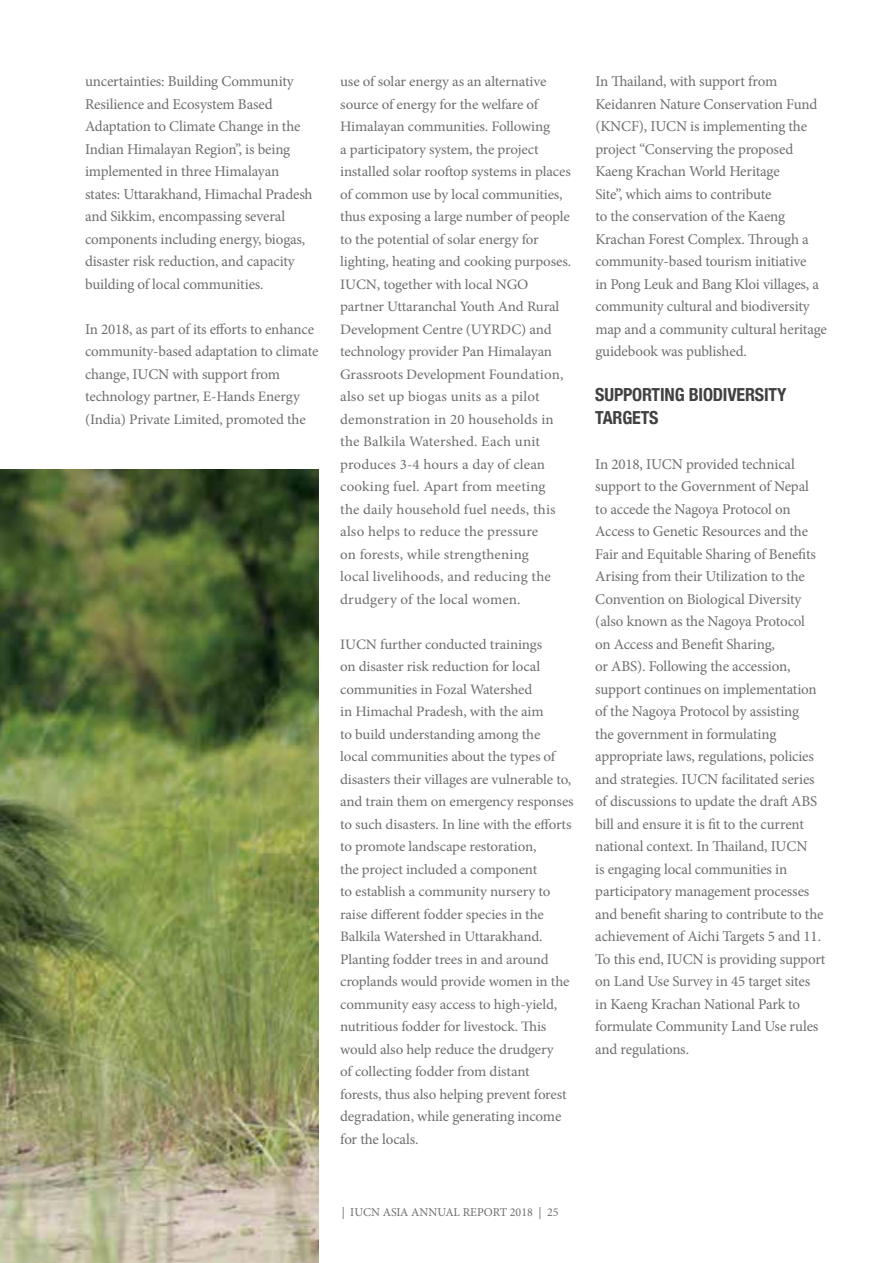
<style>
.page{position:relative;width:893px;height:1263px;background:#fff}
.page>*{position:absolute;margin:0;border:0;box-sizing:border-box;transform-origin:0 0}
.t1{font:700 condensed 18px/22.5px "Helvetica Neue";letter-spacing:-.01em;color:#414042}
.t2{font:15px/22.5px "Minion Pro";letter-spacing:-.01em;color:#6d6e71}
.t3{font:14.4px/22.5px "Minion Pro";letter-spacing:-.01em;color:#6d6e71;scale:1.04 1}
.t4{font:12px "Minion Pro";color:#6d6e71}
</style>
<div class="page">
<img style="left:0;top:470px;width:319px;height:793px">
<p class="t2" style="left:85px;top:70px;width:229px">uncertainties: Building Community Resilience and Ecosystem Based Adaptation to Climate Change in the Indian Himalayan Region”, is being implemented in three Himalayan states: Uttarakhand, Himachal Pradesh and Sikkim, encompassing several components including energy, biogas, disaster risk reduction, and capacity building of local communities.</p>
<p class="t2" style="left:85px;top:318px;width:235px">In 2018, as part of its efforts to enhance community-based adaptation to climate change, IUCN with support from</p>
<p class="t3" style="left:85px;top:386px;width:214px">technology partner, E-Hands Energy (India) Private Limited, promoted the</p>
<p class="t3" style="left:340px;top:71px;width:224px">use of solar energy as an alternative source of energy for the welfare of Himalayan communities. Following<br>a participatory system, the project installed solar rooftop systems in places of common use by local communities, thus exposing a large number of people to the potential of solar energy for lighting, heating and cooking purposes.<br>IUCN, together with local NGO partner Uttaranchal Youth And Rural Development Centre (UYRDC) and technology provider Pan Himalayan Grassroots Development Foundation, also set up biogas units as a pilot demonstration in 20 households in the Balkila Watershed. Each unit produces 3-4 hours a day of clean cooking fuel. Apart from meeting<br>the daily household fuel needs, this also helps to reduce the pressure<br>on forests, while strengthening<br>local livelihoods, and reducing the drudgery of the local women.</p>
<p class="t3" style="left:340px;top:633px;width:226px">IUCN further conducted trainings<br>on disaster risk reduction for local communities in Fozal Watershed<br>in Himachal Pradesh, with the aim<br>to build understanding among the<br>local communities about the types of disasters their villages are vulnerable to, and train them on emergency responses to such disasters. In line with the efforts to promote landscape restoration,<br>the project included a component<br>to establish a community nursery to raise different fodder species in the Balkila Watershed in Uttarakhand.<br>Planting fodder trees in and around croplands would provide women in the community easy access to high-yield, nutritious fodder for livestock. This would also help reduce the drudgery<br>of collecting fodder from distant forests, thus also helping prevent forest</p>
<p class="t2" style="left:340px;top:1105px;width:223px">degradation, while generating income for the locals.</p>
<p class="t2" style="left:595px;top:70px;width:233px">In Thailand, with support from Keidanren Nature Conservation Fund (KNCF), IUCN is implementing the project “Conserving the proposed Kaeng Krachan World Heritage<br>Site”, which aims to contribute<br>to the conservation of the Kaeng Krachan Forest Complex. Through a community-based tourism initiative<br>in Pong Leuk and Bang Kloi villages, a community cultural and biodiversity map and a community cultural heritage guidebook was published.</p>
<p class="t1" style="left:595px;top:382px;width:193px">SUPPORTING BIODIVERSITY<br>TARGETS</p>
<p class="t2" style="left:595px;top:453px;width:232px">In 2018, IUCN provided technical support to the Government of Nepal<br>to accede the Nagoya Protocol on Access to Genetic Resources and the Fair and Equitable Sharing of Benefits Arising from their Utilization to the Convention on Biological Diversity (also known as the Nagoya Protocol<br>on Access and Benefit Sharing,<br>or ABS). Following the accession, support continues on implementation of the Nagoya Protocol by assisting<br>the government in formulating appropriate laws, regulations, policies and strategies. IUCN facilitated series of discussions to update the draft ABS bill and ensure it is fit to the current national context. In Thailand, IUCN<br>is engaging local communities in participatory management processes and benefit sharing to contribute to the achievement of Aichi Targets 5 and 11.<br>To this end, IUCN is providing support on Land Use Survey in 45 target sites in Kaeng Krachan National Park to formulate Community Land Use rules and regulations.</p>
<p class="t4" style="left:342px;top:1204px;width:218px">| IUCN ASIA ANNUAL REPORT 2018 | 25</p>
</div>
